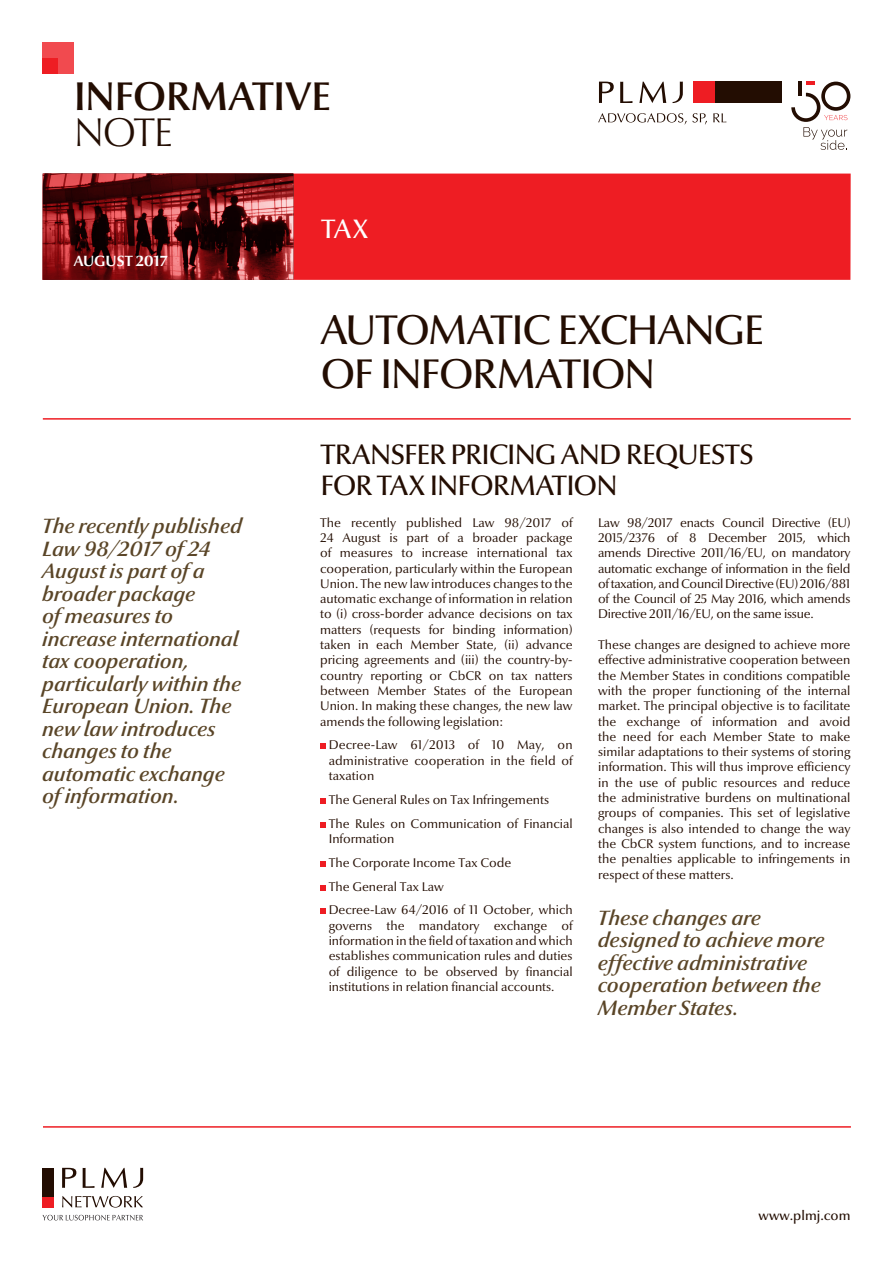
<style>
.page{position:relative;width:893px;height:1263px;background:#fff}
.page>*{position:absolute;margin:0;border:0;box-sizing:border-box;transform-origin:0 0}
.t1{font:500 42px/43.5px "Optima Nova LT";letter-spacing:-.04em;color:#230d02}
.t2{font:600 40.5px "Optima Nova LT";letter-spacing:-.015em;color:#230d02}
.t3{font:300 40.5px "Optima Nova LT";color:#230d02}
.t4{font:500 28.5px/31.5px "Optima Nova LT";letter-spacing:-.035em;color:#230d02}
.t5{font:27px "Optima Nova LT Medium Os F";color:#fff}
.t6{font:italic 600 21px/22.5px "Optima Nova LT";color:#5a4527}
.t7{font:700 15px "Optima Nova LT";letter-spacing:-.005em;color:#fff}
.t8{font:500 13.5px "Optima Nova LT";color:#230d02}
.t9{font:12.75px/15.3px "Optima Nova LT";color:#230d02;text-align:justify}
</style>
<div class="page">
<div style="left:43px;top:174px;width:808px;height:106px;background:#ee1d23"></div>
<div style="left:43px;top:43px;width:31px;height:31px;background:#f14a4f"></div>
<div style="left:43px;top:58px;width:15px;height:16px;background:#ee1d23"></div>
<svg style="left:43px;top:174px;width:250px;height:106px;background:#6a1a1c"></svg>
<hr style="left:43px;top:1126px;width:808px;height:2px;background:#ee1d23">
<svg style="left:320px;top:743px;width:6px;height:6px"></svg>
<svg style="left:320px;top:798px;width:6px;height:6px"></svg>
<svg style="left:320px;top:822px;width:6px;height:6px"></svg>
<svg style="left:320px;top:861px;width:6px;height:6px"></svg>
<svg style="left:320px;top:885px;width:6px;height:5px"></svg>
<svg style="left:320px;top:908px;width:6px;height:6px"></svg>
<svg style="left:43px;top:1215px;width:100px;height:5px"></svg>
<div style="left:43px;top:1196px;width:11px;height:11px;background:#ee1d23"></div>
<div style="left:43px;top:1168px;width:11px;height:28px;background:#230d02"></div>
<svg style="left:62px;top:1168px;width:81px;height:20px"></svg>
<svg style="left:62px;top:1196px;width:81px;height:11px"></svg>
<svg style="left:791px;top:82px;width:59px;height:68px"></svg>
<div style="left:715px;top:82px;width:66px;height:21px;background:#230d02"></div>
<div style="left:693px;top:82px;width:22px;height:21px;background:#ee1d23"></div>
<svg style="left:599px;top:82px;width:84px;height:21px"></svg>
<svg style="left:598px;top:113px;width:109px;height:12px"></svg>
<svg style="left:713px;top:113px;width:13px;height:9px"></svg>
<hr style="left:43px;top:418px;width:808px;height:2px;background:#ee1d23">
<h2 class="t2" style="left:74px;top:73px;width:259px">INFORMATIVE</h2>
<h2 class="t3" style="left:74px;top:108px;width:101px">NOTE</h2>
<p class="t7" style="left:74px;top:252px;width:96px">AUGUST 2017</p>
<p class="t6" style="left:43px;top:515px;width:201px">The recently published<br>Law 98/2017 of 24<br>August is part of a broader package<br>of measures to increase international tax cooperation, particularly within the<br>European Union. The new law introduces changes to the automatic exchange of information.</p>
<h3 class="t5" style="left:321px;top:213px;width:49px">TAX</h3>
<h1 class="t1" style="left:320px;top:309px;width:445px">AUTOMATIC EXCHANGE<br>OF INFORMATION</h1>
<h3 class="t4" style="left:320px;top:439px;width:435px">TRANSFER PRICING AND REQUESTS<br>FOR TAX INFORMATION</h3>
<p class="t9" style="left:320px;top:515px;width:254px">The recently published Law 98/2017 of 24 August is part of a broader package of measures to increase international tax cooperation, particularly within the European Union. The new law introduces changes to the automatic exchange of information in relation to (i) cross-border advance decisions on tax matters (requests for binding information) taken in each Member State, (ii) advance pricing agreements and (iii) the country-by&shy;country reporting or CbCR on tax natters between Member States of the European Union. In making these changes, the new law amends the following legislation:</p>
<p class="t9" style="left:329px;top:738px;width:245px">Decree-Law 61/2013 of 10 May, on administrative cooperation in the field of taxation</p>
<p class="t9" style="left:329px;top:788px;width:245px;line-height:23.9px">The General Rules on Tax Infringements<br>The Rules on Communication of Financial</p>
<p class="t9" style="left:329px;top:827px;width:245px;line-height:23.9px;text-align:left">Information<br>The Corporate Income Tax Code<br>The General Tax Law<br>Decree-Law 64/2016 of 11 October, which</p>
<p class="t9" style="left:329px;top:918px;width:245px">governs the mandatory exchange of information in the field of taxation and which establishes communication rules and duties of diligence to be observed by financial institutions in relation financial accounts.</p>
<p class="t9" style="left:598px;top:515px;width:254px">Law 98/2017 enacts Council Directive (EU)<br>2015/2376 of 8 December 2015, which amends Directive 2011/16/EU, on mandatory automatic exchange of information in the field of taxation, and Council Directive (EU) 2016/881 of the Council of 25 May 2016, which amends Directive 2011/16/EU, on the same issue.</p>
<p class="t9" style="left:598px;top:637px;width:254px">These changes are designed to achieve more effective administrative cooperation between the Member States in conditions compatible with the proper functioning of the internal market. The principal objective is to facilitate the exchange of information and avoid the need for each Member State to make similar adaptations to their systems of storing information. This will thus improve efficiency in the use of public resources and reduce the administrative burdens on multinational groups of companies. This set of legislative changes is also intended to change the way the CbCR system functions, and to increase the penalties applicable to infringements in respect of these matters.</p>
<h3 class="t6" style="left:598px;top:907px;width:228px">These changes are designed to achieve more effective administrative cooperation between the<br>Member States.</h3>
<p class="t8" style="left:759px;top:1208px;width:93px">www.plmj.com</p>
</div>
